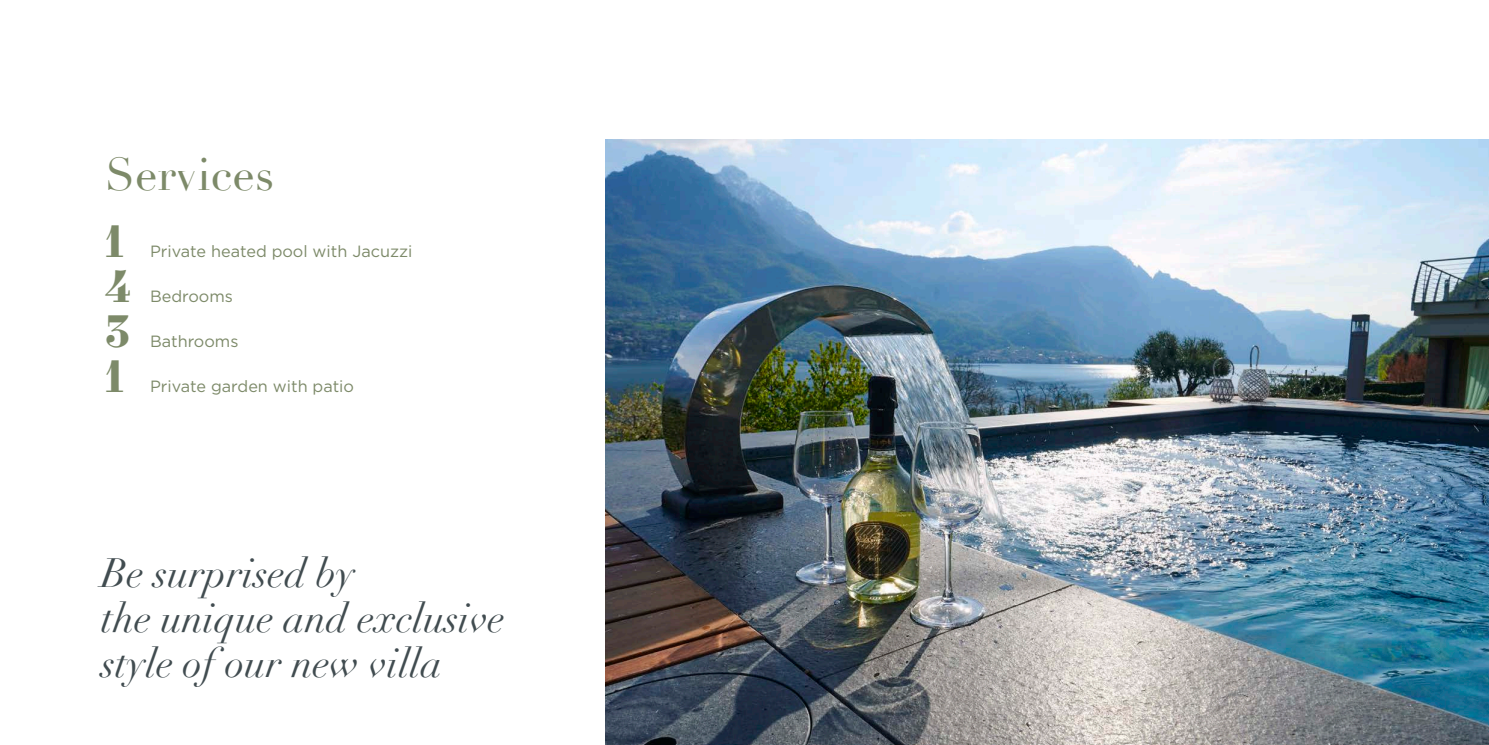
<style>
.page{position:relative;width:1489px;height:745px;background:#fff}
.page>*{position:absolute;margin:0;border:0;box-sizing:border-box;transform-origin:0 0}
.t1{font:45px "Didot";color:#7d8a69}
.t2{font:45px "Numbers Strasse";color:#7d8a69}
.t3{font:italic 40px "Didot";color:#414c50}
.t4{font:16.25px "Gotham";color:#7d8a69}
</style>
<div class="page">
<img style="left:605px;top:139px;width:883px;height:605px">
<p class="t1" style="left:105px;top:147px;width:171px">Services</p>
<p class="t2" style="left:105px;top:217px;width:20px">1</p>
<p class="t4" style="left:150px;top:241px;width:264px">Private heated pool with Jacuzzi</p>
<p class="t2" style="left:105px;top:262px;width:28px">4</p>
<p class="t2" style="left:105px;top:307px;width:27px">3</p>
<p class="t2" style="left:105px;top:352px;width:20px">1</p>
<p class="t4" style="left:150px;top:286px;width:84px">Bedrooms</p>
<p class="t4" style="left:150px;top:331px;width:90px">Bathrooms</p>
<p class="t4" style="left:150px;top:376px;width:205px">Private garden with patio</p>
<p class="t3" style="left:101px;top:547px;width:255px">Be surprised by</p>
<p class="t3" style="left:101px;top:592px;width:405px">the unique and exclusive</p>
<p class="t3" style="left:101px;top:637px;width:342px">style of our new villa</p>
</div>
